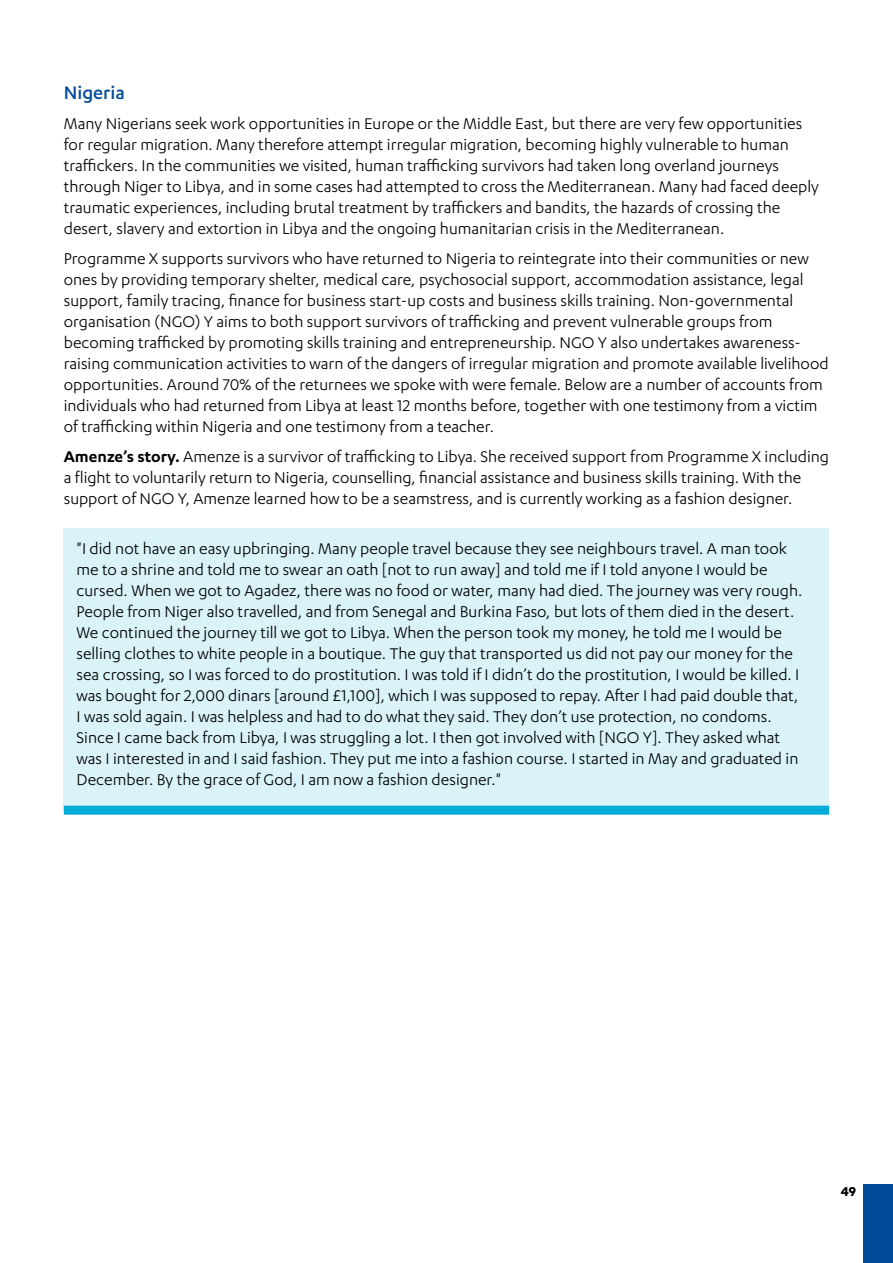
<style>
.page{position:relative;width:893px;height:1263px;background:#fff}
.page>*{position:absolute;margin:0;border:0;box-sizing:border-box;transform-origin:0 0}
.t1{font:500 21px "Karbon";color:#004a97}
.t2{font:18px/21px "Karbon";color:#000}
.t3{font:700 15px "Karbon";color:#000}
.s1{font-weight:600}
</style>
<div class="page">
<div style="left:863px;top:1184px;width:30px;height:79px;background:#004a97"></div>
<div style="left:64px;top:529px;width:765px;height:281px;background:#d9f3f9"></div>
<div style="left:64px;top:806px;width:765px;height:9px;background:#00add8"></div>
<p class="t1" style="left:64px;top:81px;width:63px">Nigeria</p>
<p class="t2" style="left:64px;top:113px;width:757px">Many Nigerians seek work opportunities in Europe or the Middle East, but there are very few opportunities for regular migration. Many therefore attempt irregular migration, becoming highly vulnerable to human traffickers. In the communities we visited, human trafficking survivors had taken long overland journeys through Niger to Libya, and in some cases had attempted to cross the Mediterranean. Many had faced deeply traumatic experiences, including brutal treatment by traffickers and bandits, the hazards of crossing the desert, slavery and extortion in Libya and the ongoing humanitarian crisis in the Mediterranean.</p>
<p class="t2" style="left:64px;top:248px;width:766px">Programme X supports survivors who have returned to Nigeria to reintegrate into their communities or new ones by providing temporary shelter, medical care, psychosocial support, accommodation assistance, legal support, family tracing, finance for business start-up costs and business skills training. Non-governmental organisation (NGO) Y aims to both support survivors of trafficking and prevent vulnerable groups from becoming trafficked by promoting skills training and entrepreneurship. NGO Y also undertakes awareness&shy;raising communication activities to warn of the dangers of irregular migration and promote available livelihood opportunities. Around 70% of the returnees we spoke with were female. Below are a number of accounts from individuals who had returned from Libya at least 12 months before, together with one testimony from a victim of trafficking within Nigeria and one testimony from a teacher.</p>
<p class="t2" style="left:64px;top:446px;width:767px"><span class="s1">Amenze’s story.</span> Amenze is a survivor of trafficking to Libya. She received support from Programme X including a flight to voluntarily return to Nigeria, counselling, financial assistance and business skills training. With the support of NGO Y, Amenze learned how to be a seamstress, and is currently working as a fashion designer.</p>
<p class="t2" style="left:77px;top:537px;width:727px">"I did not have an easy upbringing. Many people travel because they see neighbours travel. A man took me to a shrine and told me to swear an oath [not to run away] and told me if I told anyone I would be cursed. When we got to Agadez, there was no food or water, many had died. The journey was very rough.<br>People from Niger also travelled, and from Senegal and Burkina Faso, but lots of them died in the desert.<br>We continued the journey till we got to Libya. When the person took my money, he told me I would be selling clothes to white people in a boutique. The guy that transported us did not pay our money for the sea crossing, so I was forced to do prostitution. I was told if I didn’t do the prostitution, I would be killed. I was bought for 2,000 dinars [around £1,100], which I was supposed to repay. After I had paid double that, I was sold again. I was helpless and had to do what they said. They don’t use protection, no condoms.<br>Since I came back from Libya, I was struggling a lot. I then got involved with [NGO Y]. They asked what was I interested in and I said fashion. They put me into a fashion course. I started in May and graduated in December. By the grace of God, I am now a fashion designer."</p>
<p class="t3" style="left:841px;top:1183px;width:17px">49</p>
</div>
